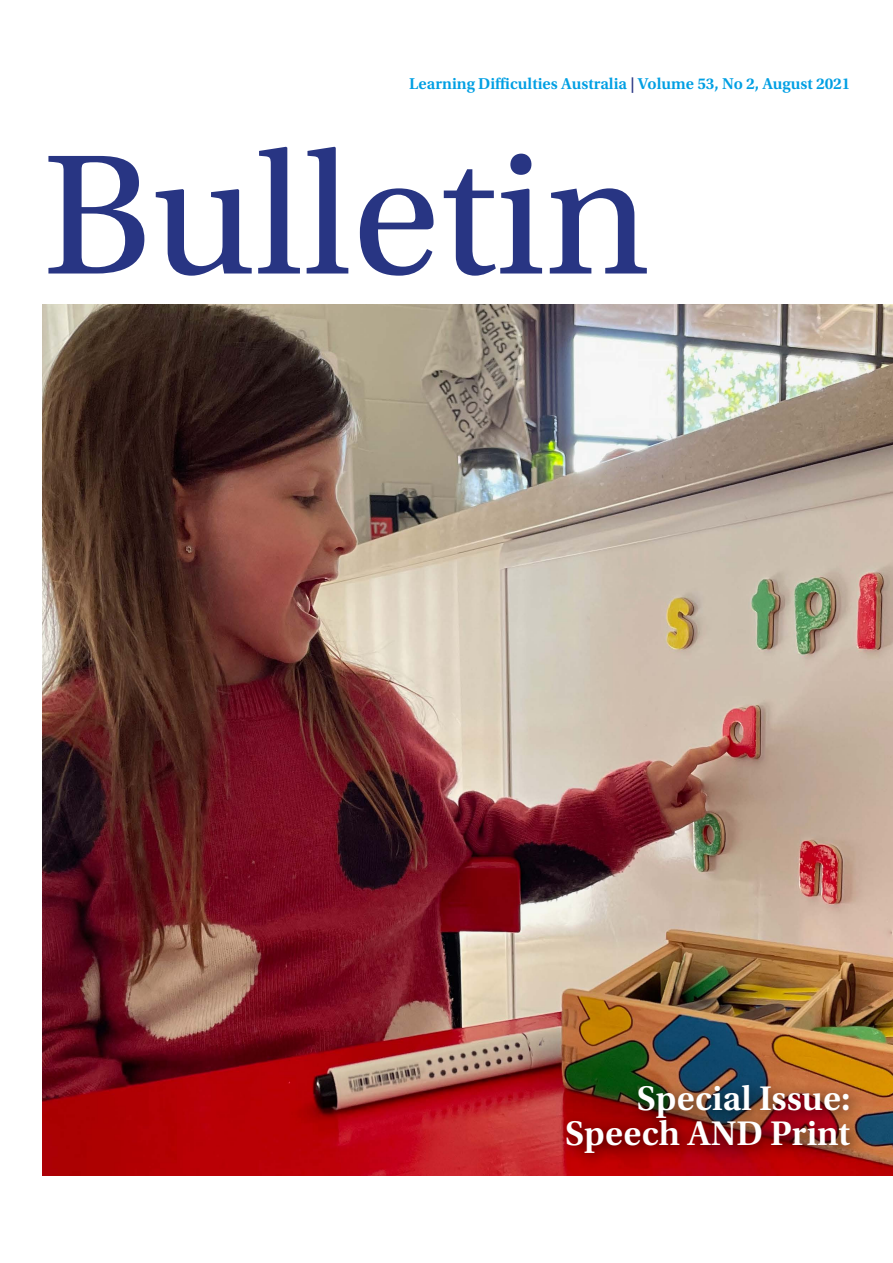
<style>
.page{position:relative;width:893px;height:1263px;background:#fff}
.page>*{position:absolute;margin:0;border:0;box-sizing:border-box;transform-origin:0 0}
.t1{font:180px "Utopia Std";color:#283583}
.t2{font:600 36px/34.5px "Utopia Std";color:#fff;text-align:right}
.t3{font:600 16.5px "Utopia Std";color:#009fe3}
.s1{color:#283583}
</style>
<div class="page">
<img style="left:43px;top:304px;width:850px;height:872px">
<div style="left:556px;top:1074px;width:309px;height:96px;background:#000;opacity:.75"></div>
<p class="t3" style="left:409px;top:74px;width:443px">Learning Difficulties Australia <span class="s1">|</span> Volume 53, No 2, August 2021</p>
<h1 class="t1" style="left:43px;top:118px;width:609px">Bulletin</h1>
<h2 class="t2" style="left:565px;top:1082px;width:287px">Special Issue:<br>Speech AND Print</h2>
</div>
